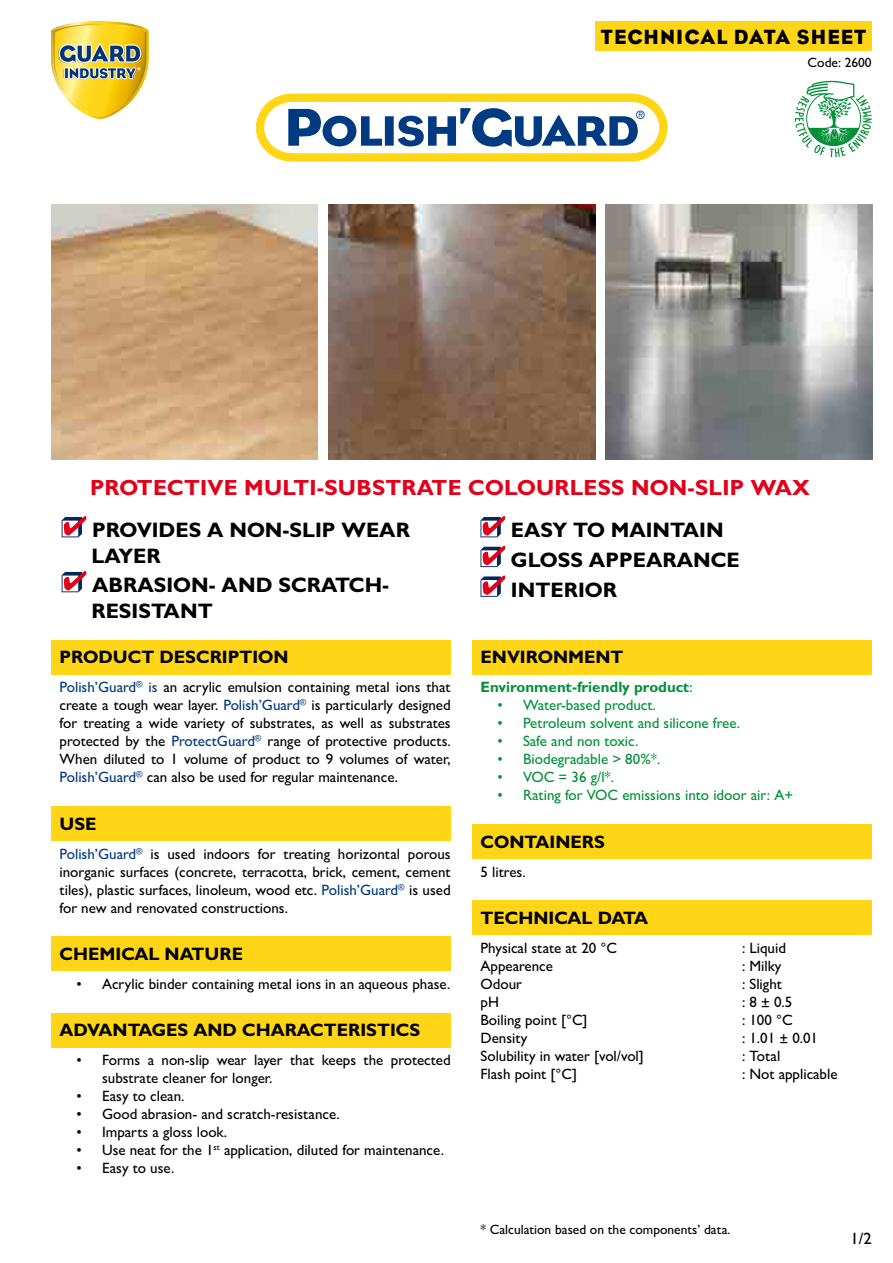
<style>
.page{position:relative;width:893px;height:1263px;background:#fff}
.page>*{position:absolute;margin:0;border:0;box-sizing:border-box;transform-origin:0 0}
.t1{font:700 22.05px "Gill Sans MT Std";color:#e2001a}
.t2{font:700 21px/29.7px "Gill Sans MT Std";color:#000}
.t3{font:21px "Eagle";letter-spacing:.05em;color:#000}
.t4{font:700 18px "Gill Sans MT Std";color:#000}
.t5{font:500 16.5px "Gill Sans MT Std";color:#000}
.t6{font:500 15px/18px "Gill Sans MT Std";color:#000;text-align:justify}
.t7{font:500 15px "Gill Sans MT Std";color:#009136}
.t8{font:700 15px "Gill Sans MT Std";color:#009136}
.t9{font:500 13.5px "Gill Sans MT Std";color:#000}
.s1{color:#003a80}
.s2{font-weight:500}
</style>
<div class="page">
<img style="left:606px;top:204px;width:266px;height:255px">
<img style="left:328px;top:204px;width:267px;height:255px">
<img style="left:51px;top:204px;width:267px;height:255px">
<div style="left:51px;top:640px;width:400px;height:34px;background:#ffd617"></div>
<div style="left:51px;top:807px;width:400px;height:34px;background:#ffd617"></div>
<div style="left:51px;top:937px;width:400px;height:34px;background:#ffd617"></div>
<div style="left:51px;top:1013px;width:400px;height:34px;background:#ffd617"></div>
<div style="left:472px;top:640px;width:400px;height:34px;background:#ffd617"></div>
<div style="left:472px;top:825px;width:400px;height:34px;background:#ffd617"></div>
<div style="left:472px;top:901px;width:400px;height:34px;background:#ffd617"></div>
<div style="left:595px;top:21px;width:277px;height:30px;background:#ffd617"></div>
<svg style="left:795px;top:81px;width:77px;height:76px"></svg>
<svg style="left:62px;top:516px;width:24px;height:21px"></svg>
<svg style="left:62px;top:571px;width:24px;height:21px"></svg>
<svg style="left:480px;top:516px;width:25px;height:21px"></svg>
<svg style="left:480px;top:546px;width:25px;height:21px"></svg>
<svg style="left:480px;top:575px;width:25px;height:22px"></svg>
<svg style="left:256px;top:94px;width:412px;height:68px"></svg>
<svg style="left:51px;top:21px;width:98px;height:98px"></svg>
<h2 class="t3" style="left:601px;top:24px;width:267px">TECHNICAL DATA SHEET</h2>
<p class="t9" style="left:808px;top:54px;width:66px">Code: 2600</p>
<h1 class="t1" style="left:90px;top:474px;width:16px">PROTECTIVE</h1>
<h1 class="t1" style="left:244px;top:474px;width:15px">MULTI</h1>
<h1 class="t1" style="left:317px;top:474px;width:71px">-SU BSTRATE</h1>
<h1 class="t1" style="left:468px;top:474px;width:17px">COLOURLESS</h1>
<h1 class="t1" style="left:631px;top:474px;width:19px">NON</h1>
<h1 class="t1" style="left:688px;top:474px;width:21px">-SLIP</h1>
<h1 class="t1" style="left:751px;top:474px;width:61px">WAX</h1>
<h2 class="t2" style="left:92px;top:515px;width:15px">PROVIDES</h2>
<h2 class="t2" style="left:207px;top:515px;width:40px">A NON</h2>
<h2 class="t2" style="left:283px;top:515px;width:20px">-SLIP</h2>
<h2 class="t2" style="left:341px;top:515px;width:40px">WEAR</h2>
<h2 class="t2" style="left:91px;top:540px;width:56px">LAYER<br>ABRASION</h2>
<h2 class="t2" style="left:209px;top:570px;width:31px">- AND</h2>
<h2 class="t2" style="left:278px;top:570px;width:16px">SCRATCH</h2>
<h2 class="t2" style="left:382px;top:570px;width:8px">-</h2>
<h2 class="t2" style="left:91px;top:595px;width:15px">RESISTANT</h2>
<p class="t4" style="left:60px;top:646px;width:231px">PRODUCT DESCRIPTION</p>
<p class="t6" style="left:60px;top:678px;width:393px"><span class="s1">Polish’Guard</span><sup>®</sup> <span class="s1">is</span> an acrylic emulsion containing metal ions that create a tough wear layer. <span class="s1">Polish’Guard</span><sup>®</sup> is particularly designed for treating a wide variety of substrates, as well as substrates protected by the <span class="s1">ProtectGuard</span><sup>®</sup> range of protective products.<br>When diluted to 1 volume of product to 9 volumes of water, <span class="s1">Polish’Guard</span><sup>®</sup> can also be used for regular maintenance.</p>
<p class="t4" style="left:60px;top:812px;width:39px">USE</p>
<p class="t6" style="left:60px;top:844px;width:393px"><span class="s1">Polish’Guard</span><sup>®</sup> is used indoors for treating horizontal porous inorganic surfaces (concrete, terracotta, brick, cement, cement tiles), plastic surfaces, linoleum, wood etc. <span class="s1">Polish’Guard</span><sup>®</sup> is used for new and renovated constructions.</p>
<p class="t4" style="left:60px;top:943px;width:185px">CHEMICAL NATURE</p>
<p class="t6" style="left:77px;top:975px;width:375px">• Acrylic binder containing metal ions in an aqueous phase.</p>
<p class="t4" style="left:60px;top:1019px;width:362px">ADVANTAGES AND CHARACTERISTICS</p>
<p class="t6" style="left:102px;top:1051px;width:350px;text-indent:-26px">• Forms a non-slip wear layer that keeps the protected substrate cleaner for longer.</p>
<p class="t6" style="left:77px;top:1087px;width:109px">• Easy to clean.</p>
<p class="t6" style="left:77px;top:1105px;width:265px">• Good abrasion- and scratch-resistance.</p>
<p class="t6" style="left:77px;top:1123px;width:152px">• Imparts a gloss look.</p>
<p class="t6" style="left:77px;top:1141px;width:369px">• Use neat for the 1<sup>st</sup> application, diluted for maintenance.</p>
<p class="t6" style="left:77px;top:1159px;width:99px">• Easy to use.</p>
<h2 class="t2" style="left:511px;top:515px;width:230px">EASY TO MAINTAIN<br>GLOSS APPEARANCE<br>INTERIOR</h2>
<p class="t4" style="left:480px;top:646px;width:145px">ENVIRONMENT</p>
<p class="t8" style="left:480px;top:678px;width:214px">ENVIRONMENT-FRIENDLY PRODUCT<span class="s2">:</span></p>
<p class="t7" style="left:497px;top:696px;width:160px">• Water-based product.</p>
<p class="t7" style="left:497px;top:714px;width:244px">• Petroleum solvent and silicone free.</p>
<p class="t7" style="left:497px;top:732px;width:142px">• Safe and non toxic.</p>
<p class="t7" style="left:497px;top:750px;width:164px">• Biodegradable &gt; 80%*.</p>
<p class="t7" style="left:497px;top:768px;width:118px">• VOC = 36 g/l*.</p>
<p class="t7" style="left:497px;top:786px;width:297px">• Rating for VOC emissions into idoor air: A+</p>
<p class="t4" style="left:480px;top:830px;width:126px">CONTAINERS</p>
<p class="t6" style="left:480px;top:862px;width:47px">5 litres.</p>
<p class="t4" style="left:480px;top:907px;width:169px">TECHNICAL DATA</p>
<p class="t6" style="left:480px;top:939px;width:138px">Physical state at 20 °C</p>
<p class="t6" style="left:742px;top:939px;width:46px">: Liquid</p>
<p class="t6" style="left:480px;top:957px;width:74px">Appearence</p>
<p class="t6" style="left:742px;top:957px;width:41px">: Milky</p>
<p class="t6" style="left:480px;top:975px;width:43px">Odour</p>
<p class="t6" style="left:742px;top:975px;width:42px">: Slight</p>
<p class="t6" style="left:480px;top:993px;width:20px">pH</p>
<p class="t6" style="left:742px;top:993px;width:52px">: 8 ± 0.5</p>
<p class="t6" style="left:480px;top:1011px;width:109px">Boiling point [°C]</p>
<p class="t6" style="left:742px;top:1011px;width:52px">: 100 °C</p>
<p class="t6" style="left:480px;top:1029px;width:48px">Density</p>
<p class="t6" style="left:742px;top:1029px;width:78px">: 1.01 ± 0.01</p>
<p class="t6" style="left:480px;top:1047px;width:165px">Solubility in water [vol/vol]</p>
<p class="t6" style="left:742px;top:1047px;width:40px">: Total</p>
<p class="t6" style="left:480px;top:1065px;width:98px">Flash point [°C]</p>
<p class="t6" style="left:742px;top:1065px;width:97px">: Not applicable</p>
<p class="t9" style="left:480px;top:1221px;width:251px">* Calculation based on the components’ data.</p>
<p class="t5" style="left:851px;top:1229px;width:23px">1/2</p>
</div>
